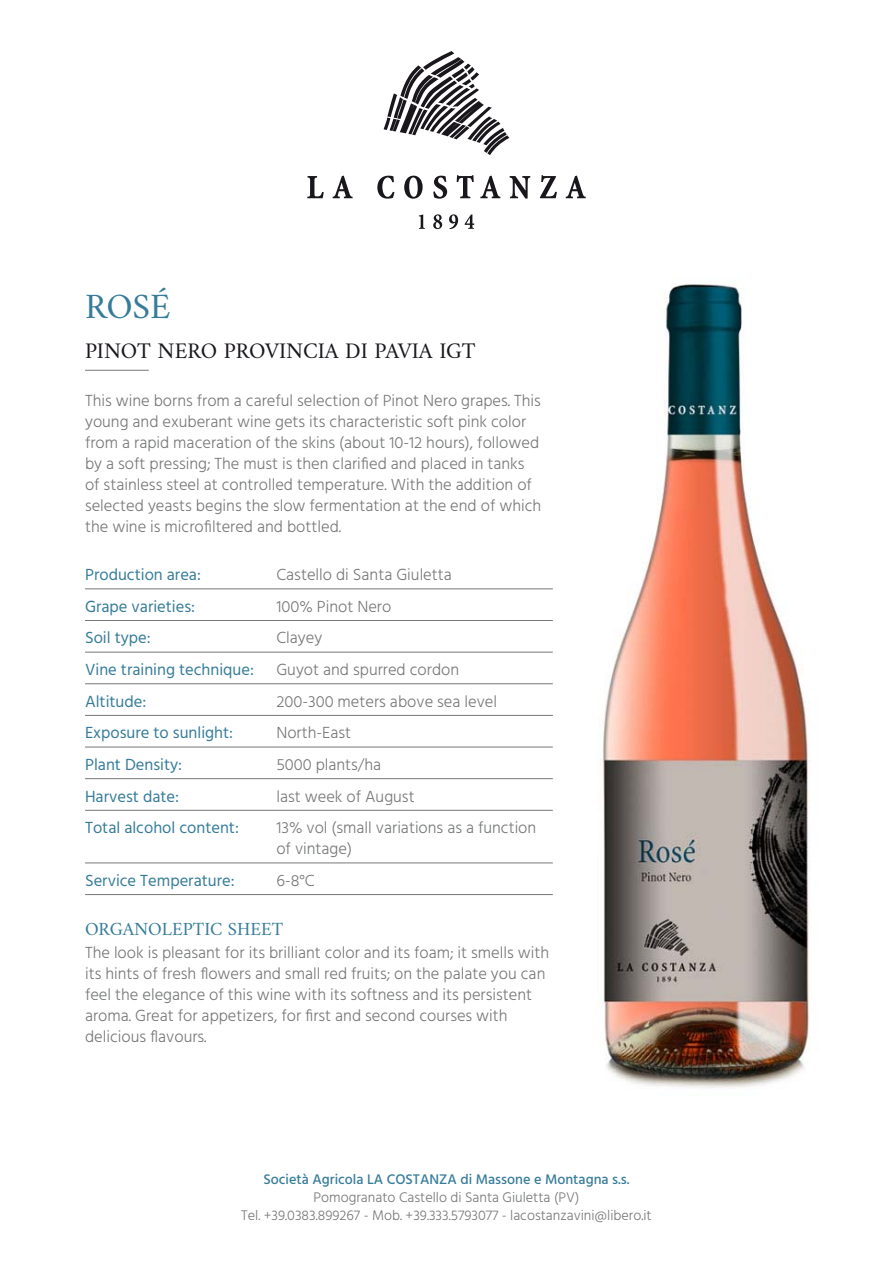
<style>
.page{position:relative;width:893px;height:1263px;background:#fff}
.page>*{position:absolute;margin:0;border:0;box-sizing:border-box;transform-origin:0 0}
.t1{font:36px "Amiri";color:#367c99}
.t2{font:22.5px "Amiri";letter-spacing:-.005em;color:#1a171c}
.t3{font:18.75px "Amiri";color:#367c99}
.t4{font:300 16.5px/21px "Hind";color:#767777}
.t5{font:16.5px "Hind";color:#367c99}
.t6{font:300 14.25px/18px "Hind";color:#767777;text-align:center}
.t7{font:500 14.25px "Hind";color:#367c99}
</style>
<div class="page">
<svg style="left:384px;top:51px;width:125px;height:104px"></svg>
<svg style="left:307px;top:176px;width:17px;height:22px"></svg>
<svg style="left:333px;top:176px;width:20px;height:22px"></svg>
<svg style="left:377px;top:176px;width:17px;height:23px"></svg>
<svg style="left:404px;top:176px;width:19px;height:23px"></svg>
<svg style="left:433px;top:176px;width:14px;height:23px"></svg>
<svg style="left:457px;top:175px;width:17px;height:23px"></svg>
<svg style="left:480px;top:176px;width:20px;height:22px"></svg>
<svg style="left:510px;top:176px;width:20px;height:22px"></svg>
<svg style="left:540px;top:175px;width:17px;height:23px"></svg>
<svg style="left:566px;top:176px;width:20px;height:22px"></svg>
<svg style="left:419px;top:214px;width:6px;height:15px"></svg>
<svg style="left:433px;top:214px;width:9px;height:15px"></svg>
<svg style="left:449px;top:214px;width:9px;height:15px"></svg>
<svg style="left:465px;top:214px;width:9px;height:15px"></svg>
<hr style="left:85px;top:589px;width:468px;height:1px;background:#767777">
<hr style="left:85px;top:620px;width:468px;height:1px;background:#767777">
<hr style="left:85px;top:652px;width:468px;height:1px;background:#767777">
<hr style="left:85px;top:683px;width:468px;height:1px;background:#767777">
<hr style="left:85px;top:715px;width:468px;height:1px;background:#767777">
<hr style="left:85px;top:747px;width:468px;height:1px;background:#767777">
<hr style="left:85px;top:778px;width:468px;height:1px;background:#767777">
<hr style="left:85px;top:810px;width:468px;height:1px;background:#767777">
<hr style="left:85px;top:863px;width:468px;height:1px;background:#767777">
<hr style="left:85px;top:894px;width:468px;height:1px;background:#767777">
<hr style="left:85px;top:370px;width:64px;height:1px;background:#767777">
<img style="left:600px;top:284px;width:211px;height:805px">
<h1 class="t1" style="left:85px;top:284px;width:87px">ROSÉ</h1>
<h2 class="t2" style="left:85px;top:337px;width:89px">PINOTNER</h2>
<h2 class="t2" style="left:201px;top:337px;width:91px">O PROVINCIA</h2>
<h2 class="t2" style="left:345px;top:337px;width:107px">DIPAVIA IGT</h2>
<p class="t4" style="left:85px;top:391px;width:458px">This wine borns from a careful selection of Pinot Nero grapes. This young and exuberant wine gets its characteristic soft pink color from a rapid maceration of the skins (about 10-12 hours), followed by a soft pressing; The must is then clarified and placed in tanks of stainless steel at controlled temperature. With the addition of selected yeasts begins the slow fermentation at the end of which the wine is microfiltered and bottled.</p>
<p class="t5" style="left:85px;top:564px;width:117px">Production area:</p>
<p class="t4" style="left:276px;top:565px;width:177px">Castello di Santa Giuletta</p>
<p class="t5" style="left:85px;top:595px;width:112px">Grape varieties:</p>
<p class="t4" style="left:276px;top:597px;width:116px">100% Pinot Nero</p>
<p class="t5" style="left:85px;top:627px;width:67px">Soil type:</p>
<p class="t4" style="left:276px;top:629px;width:48px">Clayey</p>
<p class="t5" style="left:85px;top:658px;width:170px">Vine training technique:</p>
<p class="t4" style="left:276px;top:660px;width:184px">Guyot and spurred cordon</p>
<p class="t5" style="left:85px;top:690px;width:63px">Altitude:</p>
<p class="t4" style="left:276px;top:692px;width:222px">200-300 meters above sea level</p>
<p class="t5" style="left:85px;top:722px;width:150px">Exposure to sunlight:</p>
<p class="t4" style="left:276px;top:723px;width:76px">North-East</p>
<p class="t5" style="left:85px;top:753px;width:99px">Plant Density:</p>
<p class="t4" style="left:276px;top:755px;width:106px">5000 plants/ha</p>
<p class="t5" style="left:85px;top:785px;width:96px">Harvest date:</p>
<p class="t4" style="left:276px;top:787px;width:140px">last week of August</p>
<p class="t5" style="left:85px;top:817px;width:155px">Total alcohol content:</p>
<p class="t4" style="left:276px;top:818px;width:261px">13% vol (small variations as a function of vintage)</p>
<p class="t5" style="left:85px;top:869px;width:151px">Service Temperature:</p>
<p class="t4" style="left:276px;top:871px;width:40px">6-8°C</p>
<p class="t3" style="left:85px;top:917px;width:200px">ORGANOLEPTIC SHEET</p>
<p class="t4" style="left:85px;top:943px;width:466px">The look is pleasant for its brilliant color and its foam; it smells with its hints of fresh flowers and small red fruits; on the palate you can feel the elegance of this wine with its softness and its persistent aroma. Great for appetizers, for first and second courses with delicious flavours.</p>
<p class="t7" style="left:263px;top:1170px;width:368px">Società Agricola LA COSTANZA di Massone e Montagna s.s.</p>
<p class="t6" style="left:241px;top:1190px;width:412px">Pomogranato Castello di Santa Giuletta (PV)<br>Tel. +39.0383.899267 - Mob. +39.333.5793077 - lacostanzavini@libero.it</p>
</div>
